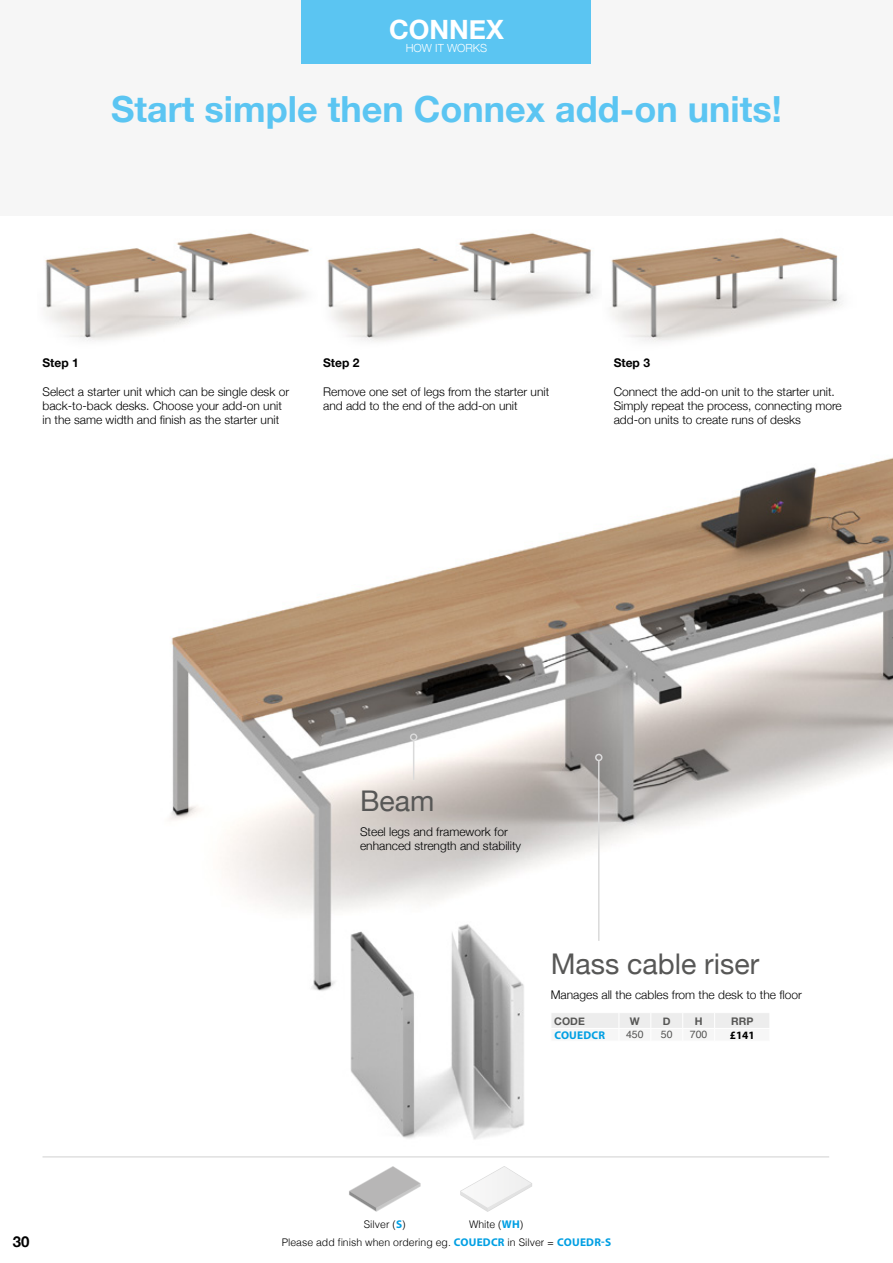
<style>
.page{position:relative;width:893px;height:1263px;background:#fff}
.page>*{position:absolute;margin:0;border:0;box-sizing:border-box;transform-origin:0 0}
.t1{font:700 36px "Helvetica Neue";color:#5bc5f2}
.t2{font:28.5px "Helvetica Neue";color:#575756}
.t3{font:700 26.55px "Helvetica Neue";color:#fff}
.t4{font:700 15px "Helvetica Neue";color:#000}
.t5{font:300 12px/14.4px "Helvetica Neue";color:#000}
.t6{font:700 12px "Helvetica Neue";color:#000}
.t7{font:300 11.25px "Helvetica Neue";color:#fff}
.t8{font:700 11.25px "Myriad Pro";letter-spacing:.02em;color:#009fe3}
.t9{font:700 11.25px "Myriad Pro";color:#000}
.t10{font:300 10.5px "Helvetica";color:#000}
.t11{font:700 10.5px "Helvetica Neue";color:#575756}
.t12{font:10.5px "Helvetica";color:#575756}
.s1{font-family:"Myriad Pro";font-weight:700;font-size:11.25px;color:#009fe3}
</style>
<div class="page">
<div style="left:0;top:0;width:893px;height:215px;background:#f6f6f6"></div>
<img style="left:42px;top:457px;width:851px;height:700px">
<hr style="left:683px;top:1041px;width:32px;height:1px;background:#fff">
<hr style="left:715px;top:1041px;width:55px;height:1px;background:#fff">
<hr style="left:551px;top:1012px;width:68px;height:1px;background:#fff">
<hr style="left:715px;top:1012px;width:55px;height:1px;background:#fff">
<hr style="left:619px;top:1012px;width:32px;height:1px;background:#fff">
<hr style="left:651px;top:1012px;width:32px;height:1px;background:#fff">
<hr style="left:683px;top:1012px;width:32px;height:1px;background:#fff">
<hr style="left:551px;top:1041px;width:68px;height:1px;background:#fff">
<hr style="left:619px;top:1041px;width:32px;height:1px;background:#fff">
<hr style="left:651px;top:1041px;width:32px;height:1px;background:#fff">
<svg style="left:551px;top:1013px;width:220px;height:28px"></svg>
<hr style="left:598px;top:760px;width:1px;height:181px;background:#dadada">
<div style="left:595px;top:754px;width:7px;height:7px;border:2px solid #dadada;border-radius:50%"></div>
<hr style="left:413px;top:740px;width:1px;height:40px;background:#dadada">
<div style="left:410px;top:733px;width:7px;height:8px;border:2px solid #dadada;border-radius:50%"></div>
<hr style="left:43px;top:1157px;width:786px;height:1px;background:#d0d0d0">
<svg style="left:349px;top:1166px;width:72px;height:46px"></svg>
<svg style="left:460px;top:1166px;width:72px;height:46px"></svg>
<img style="left:44px;top:233px;width:266px;height:108px">
<img style="left:327px;top:233px;width:515px;height:109px">
<div style="left:302px;top:0;width:289px;height:64px;background:#5bc5f2"></div>
<h3 class="t3" style="left:389px;top:8px;width:116px">CONNEX</h3>
<p class="t7" style="left:406px;top:39px;width:83px">HOW IT WORKS</p>
<h1 class="t1" style="left:111px;top:81px;width:672px">Start simple then Connex add-on units!</h1>
<p class="t6" style="left:43px;top:353px;width:38px">Step 1</p>
<p class="t5" style="left:43px;top:383px;width:248px">Select a starter unit which can be single desk or back-to-back desks. Choose your add-on unit in the same width and finish as the starter unit</p>
<p class="t6" style="left:323px;top:353px;width:38px">Step 2</p>
<p class="t5" style="left:323px;top:383px;width:228px">Remove one set of legs from the starter unit and add to the end of the add-on unit</p>
<p class="t6" style="left:614px;top:353px;width:38px">Step 3</p>
<p class="t5" style="left:614px;top:383px;width:230px">Connect the add-on unit to the starter unit.<br>Simply repeat the process, connecting more add-on units to create runs of desks</p>
<p class="t4" style="left:13px;top:1230px;width:18px">30</p>
<h2 class="t2" style="left:360px;top:780px;width:76px">Beam</h2>
<p class="t5" style="left:360px;top:824px;width:163px">Steel legs and framework for enhanced strength and stability</p>
<h2 class="t2" style="left:551px;top:943px;width:210px">Mass cable riser</h2>
<p class="t5" style="left:551px;top:987px;width:253px">Manages all the cables from the desk to the floor</p>
<p class="t11" style="left:554px;top:1013px;width:32px">CODE</p>
<p class="t11" style="left:630px;top:1013px;width:11px">W</p>
<p class="t11" style="left:663px;top:1013px;width:9px">D</p>
<p class="t11" style="left:695px;top:1013px;width:9px">H</p>
<p class="t11" style="left:731px;top:1013px;width:24px">RRP</p>
<p class="t8" style="left:554px;top:1028px;width:52px">COUEDCR</p>
<p class="t12" style="left:626px;top:1027px;width:19px">450</p>
<p class="t12" style="left:661px;top:1027px;width:13px">50</p>
<p class="t12" style="left:690px;top:1027px;width:19px">700</p>
<p class="t9" style="left:730px;top:1028px;width:26px">£141</p>
<p class="t10" style="left:364px;top:1215px;width:43px">Silver (<span class="s1">S</span>)</p>
<p class="t10" style="left:469px;top:1215px;width:56px">White (<span class="s1">WH</span>)</p>
<p class="t10" style="left:282px;top:1233px;width:331px">Please add finish when ordering eg. <span class="s1">COUEDCR</span> in Silver = <span class="s1">COUEDR-S</span></p>
</div>
